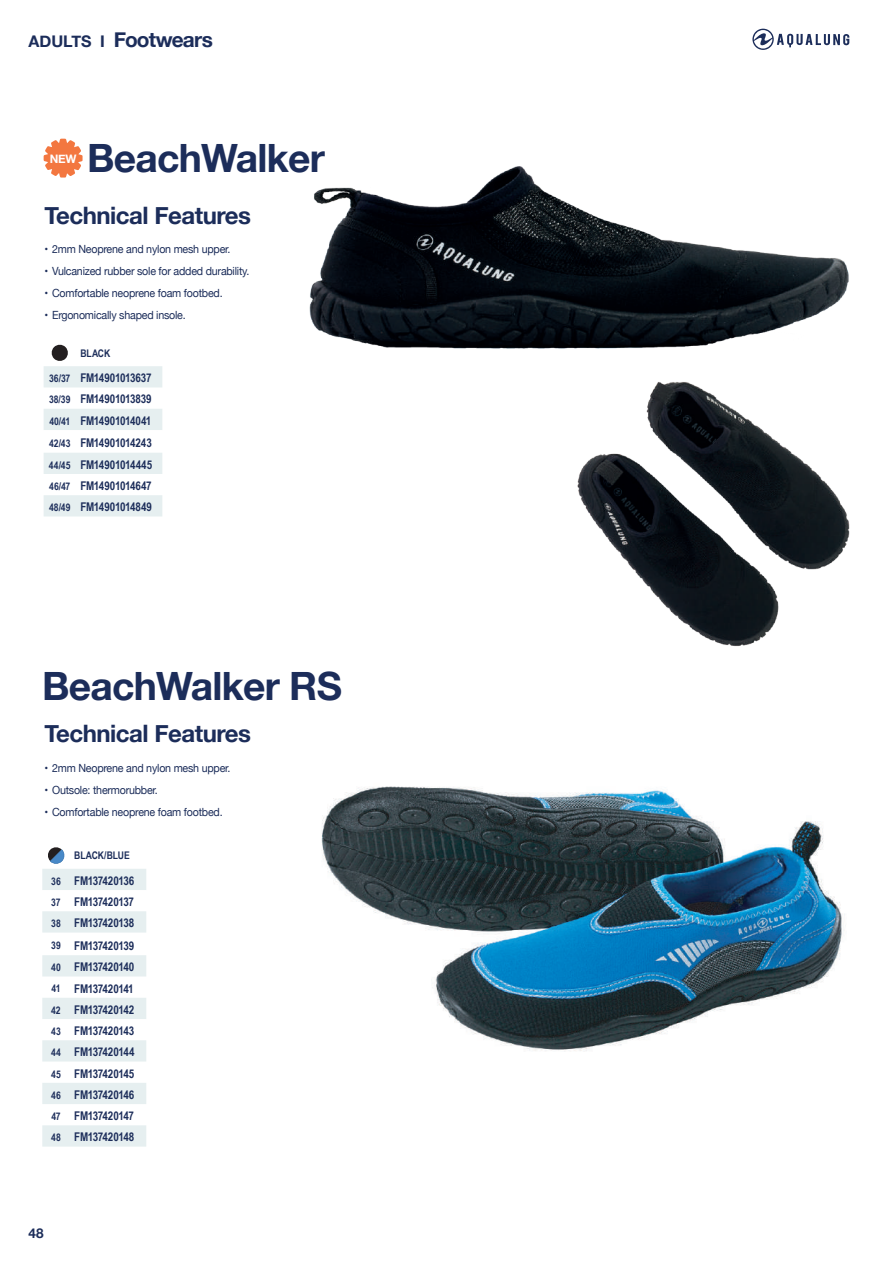
<style>
.page{position:relative;width:893px;height:1263px;background:#fff}
.page>*{position:absolute;margin:0;border:0;box-sizing:border-box;transform-origin:0 0}
.t1{font:700 39px "Helvetica Neue";letter-spacing:-.02em;color:#1c2d5a}
.t2{font:700 24px "Helvetica Neue";letter-spacing:-.02em;color:#1c2d5a}
.t3{font:700 20.85px "Helvetica Neue";letter-spacing:-.04em;color:#1c2d5a}
.t4{font:700 13.5px "Helvetica Neue";color:#1c2d5a}
.t5{font:700 12px/21.3px "Arial Narrow";letter-spacing:-.025em;color:#1c2d5a;text-align:justify}
.t6{font:700 11.7px "Helvetica Neue";color:#fff}
.t7{font:11.25px "Helvetica Neue";letter-spacing:-.02em;color:#1c2d5a;scale:.95 1}
.t8{font:700 10.5px "Arial Narrow";letter-spacing:-.005em;color:#1c2d5a}
.s1{font-size:16.05px}
.s2{font-size:10.5px}
</style>
<div class="page">
<svg style="left:752px;top:29px;width:97px;height:21px"></svg>
<img style="left:309px;top:166px;width:540px;height:183px">
<img style="left:577px;top:382px;width:273px;height:264px">
<svg style="left:44px;top:344px;width:118px;height:172px"></svg>
<svg style="left:44px;top:139px;width:39px;height:39px"></svg>
<img style="left:321px;top:786px;width:525px;height:266px">
<svg style="left:42px;top:847px;width:104px;height:299px"></svg>
<h3 class="t3" style="left:29px;top:23px;width:186px"><span class="s1">ADULTS I</span> Footwears</h3>
<p class="t6" style="left:50px;top:150px;width:28px">NEW</p>
<h1 class="t1" style="left:87px;top:128px;width:239px">BeachWalker</h1>
<h2 class="t2" style="left:45px;top:196px;width:208px">Technical Features</h2>
<p class="t7" style="left:45px;top:241px;width:197px">• 2mm Neoprene and nylon mesh upper.</p>
<p class="t7" style="left:45px;top:263px;width:217px">• Vulcanized rubber sole for added durability.</p>
<p class="t7" style="left:45px;top:285px;width:189px">• Comfortable neoprene foam footbed.</p>
<p class="t7" style="left:45px;top:307px;width:150px">• Ergonomically shaped insole.</p>
<p class="t8" style="left:80px;top:345px;width:31px">BLACK</p>
<p class="t5" style="left:49px;top:367px;width:104px"><span class="s2">36/37</span> FM14901013637<br><span class="s2">38/39</span> FM14901013839<br><span class="s2">40/41</span> FM14901014041</p>
<p class="t5" style="left:49px;top:432px;width:105px"><span class="s2">42/43</span> FM14901014243<br><span class="s2">44/45</span> FM14901014445<br><span class="s2">46/47</span> FM14901014647<br><span class="s2">48/49</span> FM14901014849</p>
<h1 class="t1" style="left:42px;top:656px;width:301px">BeachWalker RS</h1>
<h2 class="t2" style="left:45px;top:715px;width:208px">Technical Features</h2>
<p class="t7" style="left:45px;top:760px;width:197px">• 2mm Neoprene and nylon mesh upper.</p>
<p class="t7" style="left:45px;top:782px;width:121px">• Outsole: thermorubber.</p>
<p class="t7" style="left:45px;top:804px;width:189px">• Comfortable neoprene foam footbed.</p>
<p class="t8" style="left:74px;top:847px;width:57px">BLACK/BLUE</p>
<p class="t5" style="left:51px;top:869px;width:85px"><span class="s2">36</span> FM137420136<br><span class="s2">37</span> FM137420137<br><span class="s2">38</span> FM137420138</p>
<p class="t5" style="left:51px;top:934px;width:85px"><span class="s2">39</span> FM137420139<br><span class="s2">40</span> FM137420140<br><span class="s2">41</span> FM137420141<br><span class="s2">42</span> FM137420142<br><span class="s2">43</span> FM137420143<br><span class="s2">44</span> FM137420144<br><span class="s2">45</span> FM137420145<br><span class="s2">46</span> FM137420146<br><span class="s2">47</span> FM137420147<br><span class="s2">48</span> FM137420148</p>
<p class="t4" style="left:29px;top:1223px;width:16px">48</p>
</div>
